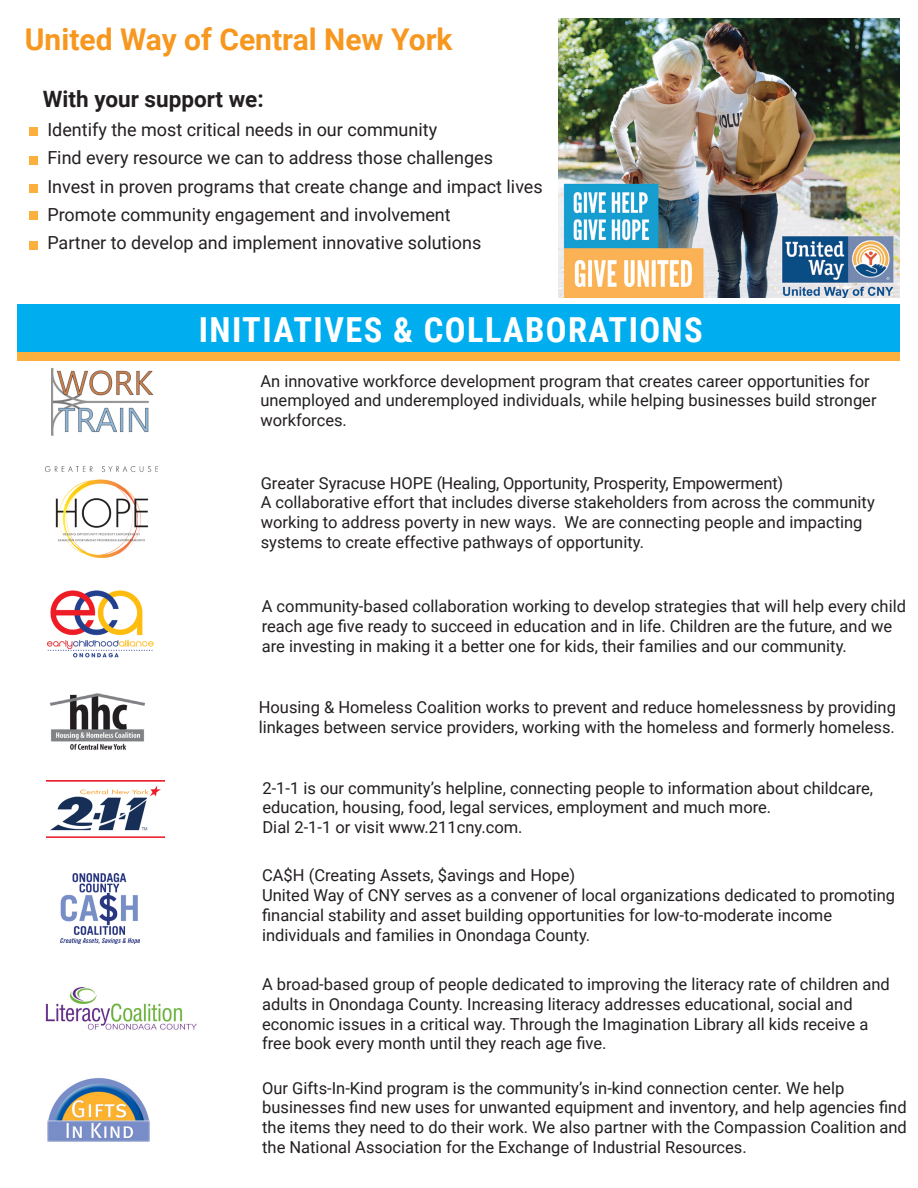
<style>
.page{position:relative;width:918px;height:1188px;background:#fff}
.page>*{position:absolute;margin:0;border:0;box-sizing:border-box;transform-origin:0 0}
.t1{font:700 34.5px "Roboto Condensed";letter-spacing:.04em;color:#fff}
.t2{font:700 30px "Roboto";color:#f7971e}
.t3{font:700 22.5px "Roboto";color:#231f20}
.t4{font:18px "Roboto";color:#231f20}
.t5{font:16.5px/19.8px "Roboto";color:#231f20}
</style>
<div class="page">
<div style="left:17px;top:304px;width:883px;height:48px;background:#00aeef"></div>
<div style="left:29px;top:127px;width:9px;height:9px;background:#fbb03e"></div>
<div style="left:29px;top:156px;width:9px;height:8px;background:#fbb03e"></div>
<div style="left:29px;top:184px;width:9px;height:9px;background:#fbb03e"></div>
<div style="left:29px;top:211px;width:9px;height:9px;background:#fbb03e"></div>
<div style="left:29px;top:241px;width:9px;height:9px;background:#fbb03e"></div>
<img style="left:51px;top:368px;width:103px;height:68px">
<img style="left:45px;top:467px;width:112px;height:90px">
<img style="left:47px;top:590px;width:107px;height:68px">
<img style="left:46px;top:781px;width:118px;height:57px">
<img style="left:60px;top:874px;width:79px;height:70px">
<img style="left:48px;top:1078px;width:101px;height:63px">
<img style="left:45px;top:987px;width:151px;height:43px">
<img style="left:50px;top:693px;width:95px;height:57px">
<img style="left:559px;top:19px;width:340px;height:279px">
<div style="left:17px;top:352px;width:883px;height:8px;background:#fbb03e"></div>
<p class="t2" style="left:25px;top:18px;width:429px">United Way of Central New York</p>
<p class="t3" style="left:43px;top:84px;width:222px">With your support we:</p>
<p class="t4" style="left:47px;top:117px;width:391px">Identify the most critical needs in our community</p>
<p class="t4" style="left:47px;top:145px;width:447px">Find every resource we can to address those challenges</p>
<p class="t4" style="left:47px;top:174px;width:497px">Invest in proven programs that create change and impact lives</p>
<p class="t4" style="left:47px;top:202px;width:405px">Promote community engagement and involvement</p>
<p class="t4" style="left:47px;top:230px;width:436px">Partner to develop and implement innovative solutions</p>
<p class="t1" style="left:199px;top:306px;width:505px">INITIATIVES &amp; COLLABORATIONS</p>
<p class="t5" style="left:260px;top:370px;width:618px">An innovative workforce development program that creates career opportunities for unemployed and underemployed individuals, while helping businesses build stronger workforces.</p>
<p class="t5" style="left:261px;top:472px;width:524px">Greater Syracuse HOPE (Healing, Opportunity, Prosperity, Empowerment)</p>
<p class="t5" style="left:261px;top:492px;width:616px">A collaborative effort that includes diverse stakeholders from across the community working to address poverty in new ways. We are connecting people and impacting systems to create effective pathways of opportunity.</p>
<p class="t5" style="left:262px;top:596px;width:646px">A community-based collaboration working to develop strategies that will help every child reach age five ready to succeed in education and in life. Children are the future, and we are investing in making it a better one for kids, their families and our community.</p>
<p class="t5" style="left:259px;top:696px;width:639px">Housing &amp; Homeless Coalition works to prevent and reduce homelessness by providing linkages between service providers, working with the homeless and formerly homeless.</p>
<p class="t5" style="left:263px;top:777px;width:612px">2-1-1 is our community’s helpline, connecting people to information about childcare, education, housing, food, legal services, employment and much more.</p>
<p class="t5" style="left:263px;top:817px;width:262px">Dial 2-1-1 or visit www.211cny.com.</p>
<p class="t5" style="left:262px;top:865px;width:315px">CA$H (Creating Assets, $avings and Hope)</p>
<p class="t5" style="left:262px;top:885px;width:635px">United Way of CNY serves as a convener of local organizations dedicated to promoting financial stability and asset building opportunities for low-to-moderate income</p>
<p class="t5" style="left:262px;top:924px;width:330px">individuals and families in Onondaga County.</p>
<p class="t5" style="left:262px;top:974px;width:629px">A broad-based group of people dedicated to improving the literacy rate of children and adults in Onondaga County. Increasing literacy addresses educational, social and</p>
<p class="t5" style="left:262px;top:1013px;width:608px">economic issues in a critical way. Through the Imagination Library all kids receive a free book every month until they reach age five.</p>
<p class="t5" style="left:262px;top:1077px;width:584px">Our Gifts-In-Kind program is the community’s in-kind connection center. We help</p>
<p class="t5" style="left:262px;top:1097px;width:646px;text-align:justify">businesses find new uses for unwanted equipment and inventory, and help agencies find the items they need to do their work. We also partner with the Compassion Coalition and the National Association for the Exchange of Industrial Resources.</p>
</div>
